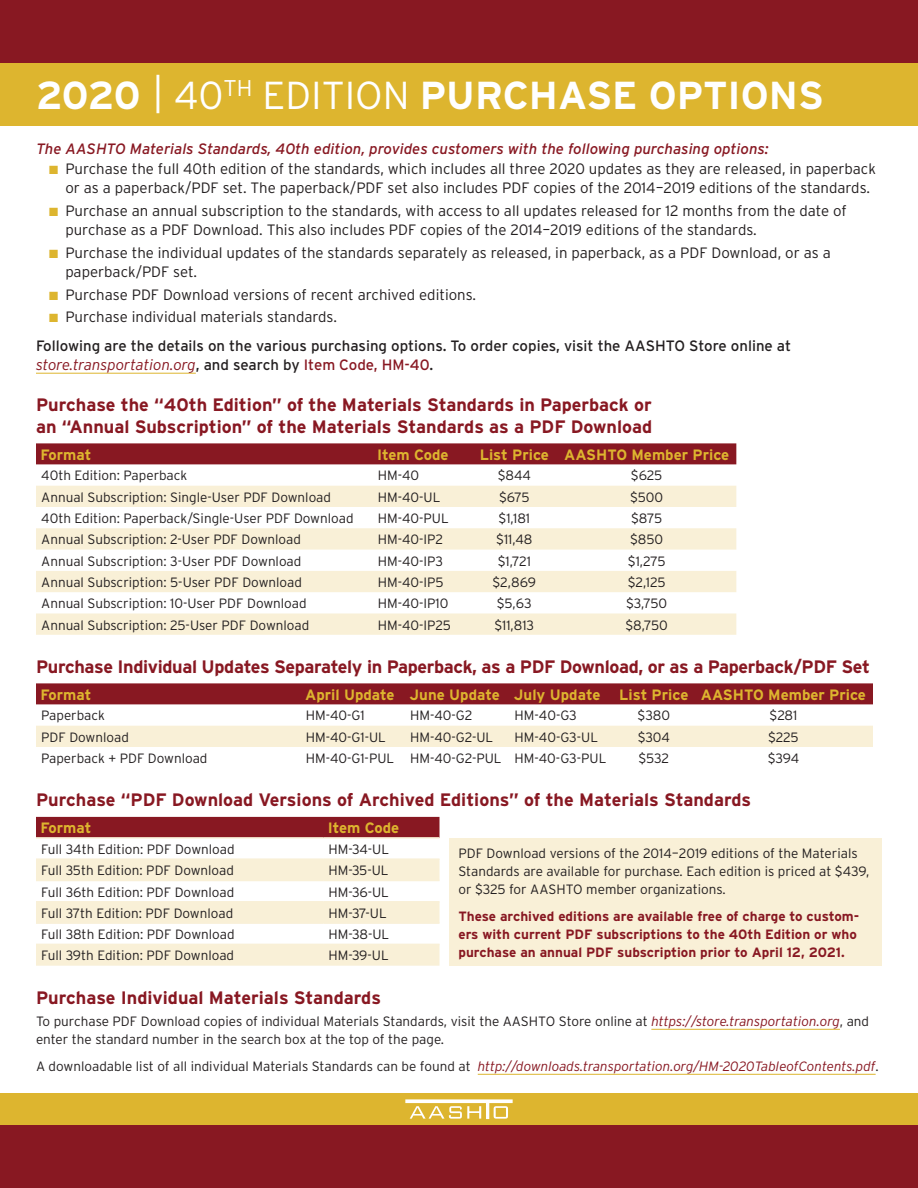
<style>
.page{position:relative;width:918px;height:1188px;background:#fff}
.page>*{position:absolute;margin:0;border:0;box-sizing:border-box;transform-origin:0 0}
.t1{font:700 39px "Interstate";color:#fff}
.t2{font:700 18px/21.6px "Interstate";color:#881822}
.t3{font:700 18px "Interstate";letter-spacing:-.02em;color:#881822}
.t4{font:300 15px/19.5px "Interstate";color:#231f20}
.t5{font:15px/19.5px "Interstate";color:#231f20}
.t6{font:700 15px "Interstate";color:#ddb52f}
.t7{font:italic 15px "Interstate";color:#881822}
.t8{font:300 13.5px/18px "Interstate";color:#231f20}
.t9{font:700 13.5px/18px "Interstate";color:#881822}
.s1{font-weight:300}
.s2{font-family:"Zingbats Regular SWFTE";font-weight:400;color:#ddb52f}
.s3{font-weight:300;font-style:italic;color:#881822}
.s4{color:#881822}
.s5{font-style:italic;color:#881822}
</style>
<div class="page">
<div style="left:0;top:0;width:918px;height:79px;background:#881822"></div>
<div style="left:0;top:1109px;width:918px;height:79px;background:#881822"></div>
<div style="left:0;top:63px;width:918px;height:63px;background:#ddb52f"></div>
<div style="left:0;top:1094px;width:918px;height:31px;background:#ddb52f"></div>
<hr style="left:36px;top:373px;width:160px;height:1px;background:#ddb52f">
<hr style="left:651px;top:1029px;width:189px;height:1px;background:#ddb52f">
<hr style="left:478px;top:1074px;width:398px;height:1px;background:#ddb52f">
<div style="left:36px;top:443px;width:700px;height:21px;background:#881822"></div>
<div style="left:36px;top:486px;width:700px;height:21px;background:#f9f0d7"></div>
<svg style="left:36px;top:528px;width:700px;height:107px;fill:#f9f0d7"></svg>
<div style="left:36px;top:683px;width:837px;height:21px;background:#881822"></div>
<div style="left:36px;top:726px;width:837px;height:21px;background:#f9f0d7"></div>
<div style="left:36px;top:817px;width:404px;height:20px;background:#881822"></div>
<svg style="left:36px;top:860px;width:404px;height:106px"></svg>
<hr style="left:36px;top:837px;width:287px;height:2px;background:#f9f0d7">
<hr style="left:323px;top:837px;width:117px;height:2px;background:#f9f0d7">
<hr style="left:36px;top:858px;width:287px;height:2px;background:#f9f0d7">
<hr style="left:323px;top:858px;width:117px;height:2px;background:#f9f0d7">
<hr style="left:36px;top:880px;width:287px;height:1px;background:#f9f0d7">
<hr style="left:323px;top:880px;width:117px;height:1px;background:#f9f0d7">
<hr style="left:36px;top:901px;width:287px;height:2px;background:#f9f0d7">
<hr style="left:323px;top:901px;width:117px;height:2px;background:#f9f0d7">
<hr style="left:36px;top:922px;width:287px;height:2px;background:#f9f0d7">
<hr style="left:323px;top:922px;width:117px;height:2px;background:#f9f0d7">
<hr style="left:36px;top:944px;width:287px;height:1px;background:#f9f0d7">
<hr style="left:323px;top:944px;width:117px;height:1px;background:#f9f0d7">
<div style="left:449px;top:838px;width:433px;height:128px;background:#f9f0d7"></div>
<svg style="left:405px;top:1099px;width:108px;height:20px"></svg>
<h1 class="t1" style="left:36px;top:73px;width:789px">2020 <span class="s1">| 40</span><sup>TH</sup> <span class="s1">EDITION</span> PURCHASE OPTIONS</h1>
<p class="t7" style="left:36px;top:141px;width:734px">The AASHTO Materials Standards, 40th edition, provides customers with the following purchasing options:</p>
<p class="t4" style="left:50px;top:159px;width:828px"><span class="s2">n</span> Purchase the full 40th edition of the standards, which includes all three 2020 updates as they are released, in paperback</p>
<p class="t4" style="left:65px;top:178px;width:806px">or as a paperback/PDF set. The paperback/PDF set also includes PDF copies of the 2014–2019 editions of the standards.</p>
<p class="t4" style="left:65px;top:201px;width:783px;text-indent:-16px"><span class="s2">n</span> Purchase an annual subscription to the standards, with access to all updates released for 12 months from the date of purchase as a PDF Download. This also includes PDF copies of the 2014–2019 editions of the standards.</p>
<p class="t4" style="left:65px;top:243px;width:767px;text-indent:-16px"><span class="s2">n</span> Purchase the individual updates of the standards separately as released, in paperback, as a PDF Download, or as a paperback/PDF set.</p>
<p class="t4" style="left:50px;top:283px;width:428px;line-height:22.5px"><span class="s2">n</span> Purchase PDF Download versions of recent archived editions. <span class="s2">n</span> Purchase individual materials standards.</p>
<p class="t5" style="left:36px;top:336px;width:757px">Following are the details on the various purchasing options. To order copies, visit the AASHTO Store online at <span class="s3">store.transportation.org</span>, and search by <span class="s4">Item Code, HM-40</span>.</p>
<h2 class="t2" style="left:36px;top:394px;width:618px">Purchase the “40th Edition” of the Materials Standards in Paperback or an “Annual Subscription” of the Materials Standards as a PDF Download</h2>
<p class="t6" style="left:40px;top:446px;width:52px">Format</p>
<p class="t6" style="left:377px;top:446px;width:73px">Item Code</p>
<p class="t6" style="left:480px;top:446px;width:251px">List Price AASHTO Member Price</p>
<p class="t8" style="left:41px;top:467px;width:148px">40th Edition: Paperback</p>
<p class="t8" style="left:378px;top:467px;width:43px">HM-40</p>
<p class="t8" style="left:498px;top:467px;width:35px">$844</p>
<p class="t8" style="left:631px;top:467px;width:33px">$625</p>
<p class="t8" style="left:41px;top:488px;width:291px">Annual Subscription: Single-User PDF Download</p>
<p class="t8" style="left:378px;top:488px;width:64px">HM-40-UL</p>
<p class="t8" style="left:499px;top:488px;width:32px">$675</p>
<p class="t8" style="left:630px;top:488px;width:35px">$500</p>
<p class="t8" style="left:41px;top:509px;width:314px">40th Edition: Paperback/Single-User PDF Download</p>
<p class="t8" style="left:378px;top:509px;width:72px">HM-40-PUL</p>
<p class="t8" style="left:499px;top:509px;width:33px">$1,181</p>
<p class="t8" style="left:631px;top:509px;width:32px">$875</p>
<p class="t8" style="left:41px;top:530px;width:261px">Annual Subscription: 2-User PDF Download</p>
<p class="t8" style="left:378px;top:530px;width:67px">HM-40-IP2</p>
<p class="t8" style="left:496px;top:530px;width:38px">$11,48</p>
<p class="t8" style="left:630px;top:530px;width:34px">$850</p>
<p class="t8" style="left:41px;top:552px;width:262px">Annual Subscription: 3-User PDF Download</p>
<p class="t8" style="left:378px;top:552px;width:67px">HM-40-IP3</p>
<p class="t8" style="left:498px;top:552px;width:35px">$1,721</p>
<p class="t8" style="left:628px;top:552px;width:39px">$1,275</p>
<p class="t8" style="left:41px;top:573px;width:262px">Annual Subscription: 5-User PDF Download</p>
<p class="t8" style="left:378px;top:573px;width:67px">HM-40-IP5</p>
<p class="t8" style="left:493px;top:573px;width:45px">$2,869</p>
<p class="t8" style="left:628px;top:573px;width:39px">$2,125</p>
<p class="t8" style="left:41px;top:594px;width:267px">Annual Subscription: 10-User PDF Download</p>
<p class="t8" style="left:378px;top:594px;width:72px">HM-40-IP10</p>
<p class="t8" style="left:497px;top:594px;width:36px">$5,63</p>
<p class="t8" style="left:626px;top:594px;width:43px">$3,750</p>
<p class="t8" style="left:41px;top:616px;width:270px">Annual Subscription: 25-User PDF Download</p>
<p class="t8" style="left:378px;top:616px;width:75px">HM-40-IP25</p>
<p class="t8" style="left:494px;top:616px;width:41px">$11,813</p>
<p class="t8" style="left:625px;top:616px;width:44px">$8,750</p>
<h2 class="t3" style="left:36px;top:657px;width:835px">Purchase Individual Updates Separately in Paperback, as a PDF Download, or as a Paperback/PDF Set</h2>
<p class="t6" style="left:40px;top:686px;width:52px">Format</p>
<p class="t6" style="left:305px;top:686px;width:297px">April Update June Update July Update</p>
<p class="t6" style="left:619px;top:686px;width:248px">List Price AASHTO Member Price</p>
<p class="t8" style="left:41px;top:707px;width:65px">Paperback</p>
<p class="t8" style="left:306px;top:707px;width:60px">HM-40-G1</p>
<p class="t8" style="left:410px;top:707px;width:64px">HM-40-G2</p>
<p class="t8" style="left:515px;top:707px;width:64px">HM-40-G3</p>
<p class="t8" style="left:638px;top:707px;width:34px">$380</p>
<p class="t8" style="left:770px;top:707px;width:29px">$281</p>
<p class="t8" style="left:41px;top:728px;width:89px">PDF Download</p>
<p class="t8" style="left:306px;top:728px;width:82px">HM-40-G1-UL</p>
<p class="t8" style="left:410px;top:728px;width:85px">HM-40-G2-UL</p>
<p class="t8" style="left:515px;top:728px;width:85px">HM-40-G3-UL</p>
<p class="t8" style="left:638px;top:728px;width:34px">$304</p>
<p class="t8" style="left:768px;top:728px;width:32px">$225</p>
<p class="t8" style="left:41px;top:749px;width:168px">Paperback + PDF Download</p>
<p class="t8" style="left:306px;top:749px;width:302px">HM-40-G1-PUL HM-40-G2-PUL HM-40-G3-PUL</p>
<p class="t8" style="left:639px;top:749px;width:32px">$532</p>
<p class="t8" style="left:768px;top:749px;width:33px">$394</p>
<h2 class="t2" style="left:36px;top:789px;width:717px">Purchase “PDF Download Versions of Archived Editions” of the Materials Standards</h2>
<p class="t6" style="left:41px;top:820px;width:52px">Format</p>
<p class="t6" style="left:328px;top:820px;width:73px">Item Code</p>
<p class="t8" style="left:41px;top:840px;width:195px">Full 34th Edition: PDF Download</p>
<p class="t8" style="left:329px;top:840px;width:62px">HM-34-UL</p>
<p class="t8" style="left:41px;top:861px;width:194px">Full 35th Edition: PDF Download</p>
<p class="t8" style="left:329px;top:861px;width:62px">HM-35-UL</p>
<p class="t8" style="left:41px;top:883px;width:195px">Full 36th Edition: PDF Download</p>
<p class="t8" style="left:329px;top:883px;width:62px">HM-36-UL</p>
<p class="t8" style="left:41px;top:904px;width:194px">Full 37th Edition: PDF Download</p>
<p class="t8" style="left:329px;top:904px;width:60px">HM-37-UL</p>
<p class="t8" style="left:41px;top:925px;width:195px">Full 38th Edition: PDF Download</p>
<p class="t8" style="left:329px;top:925px;width:62px">HM-38-UL</p>
<p class="t8" style="left:41px;top:947px;width:194px">Full 39th Edition: PDF Download</p>
<p class="t8" style="left:329px;top:947px;width:62px">HM-39-UL</p>
<h2 class="t2" style="left:36px;top:987px;width:347px">Purchase Individual Materials Standards</h2>
<p class="t8" style="left:36px;top:1012px;width:835px">To purchase PDF Download copies of individual Materials Standards, visit the AASHTO Store online at <span class="s5">https://store.transportation.org</span>, and enter the standard number in the search box at the top of the page.</p>
<p class="t8" style="left:36px;top:1057px;width:844px">A downloadable list of all individual Materials Standards can be found at <span class="s5">http://downloads.transportation.org/HM-2020TableofContents.pdf</span>.</p>
<p class="t8" style="left:458px;top:844px;width:412px">PDF Download versions of the 2014–2019 editions of the Materials<br>Standards are available for purchase. Each edition is priced at $439, or $325 for AASHTO member organizations.</p>
<p class="t9" style="left:458px;top:907px;width:402px">These archived editions are available free of charge to custom&shy;ers with current PDF subscriptions to the 40th Edition or who purchase an annual PDF subscription prior to April 12, 2021.</p>
</div>
